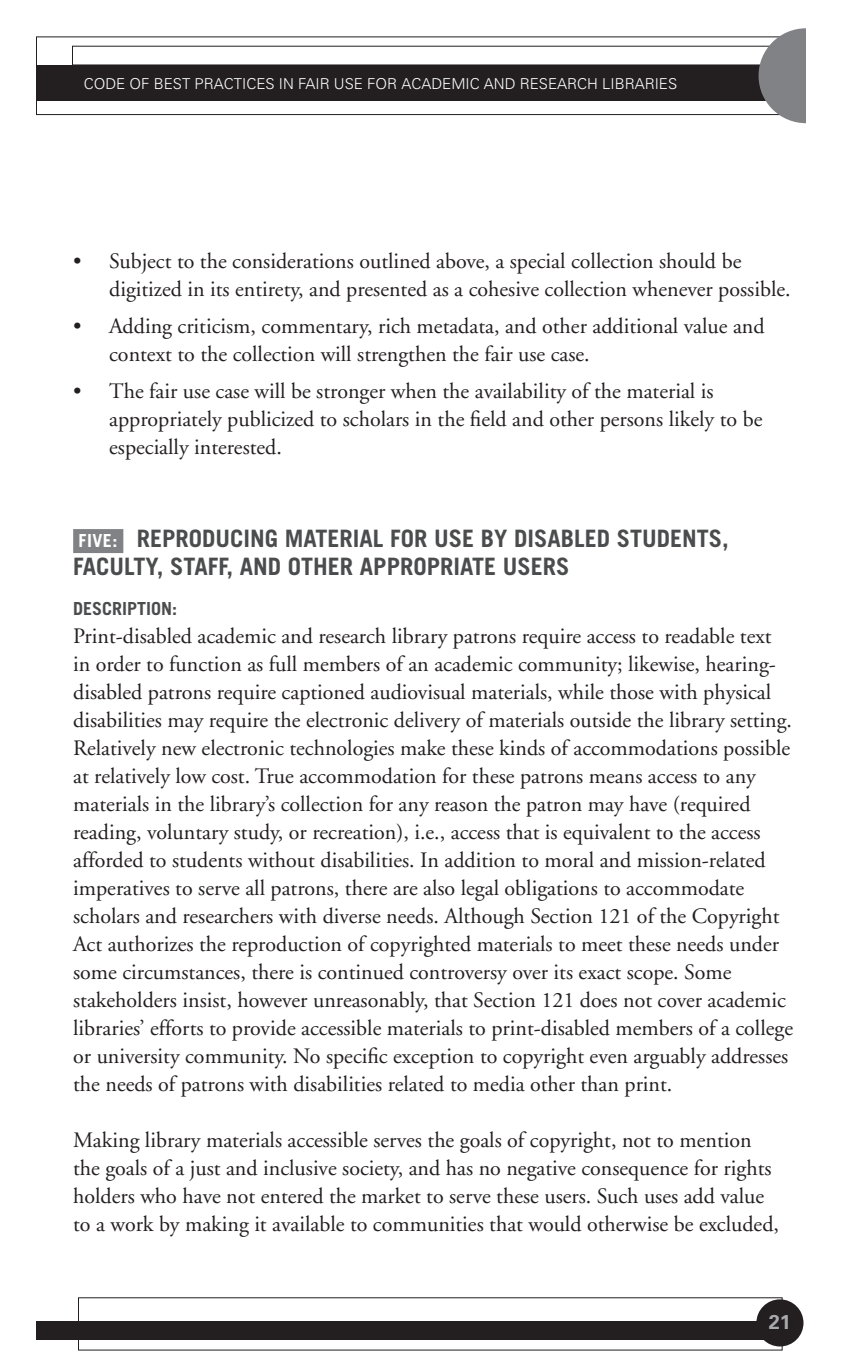
<style>
.page{position:relative;width:864px;height:1368px;background:#fff}
.page>*{position:absolute;margin:0;border:0;box-sizing:border-box;transform-origin:0 0}
.subhead-gray{font:700 24px/28px "Trade Gothic";color:#4b4c4d}
.text{font:22px/28px "Adobe Garamond";color:#231f20}
.t1{font:700 20px "Univers";color:#a8a9ad}
.text-2{font:700 18px "Trade Gothic";color:#4b4c4d}
.t2{font:300 15px "Univers";color:#fff}
.s1{font-size:18px;color:#fff}
</style>
<div class="page">
<div style="left:36px;top:65px;width:792px;height:36px;background:#231f20"></div>
<div style="left:36px;top:1321px;width:757px;height:19px;background:#231f20"></div>
<div style="left:36px;top:36px;width:756px;height:79px;border:1px solid #231f20"></div>
<div style="left:757px;top:1300px;width:46px;height:46px;background:#231f20;border-radius:50%"></div>
<div style="left:756px;top:1299px;width:47px;height:47px;border:2px solid #231f20;border-radius:50%"></div>
<div style="left:759px;top:28px;width:94px;height:95px;background:#808285;border-radius:50%"></div>
<div style="left:807px;top:11px;width:57px;height:151px;background:#fff"></div>
<div style="left:73px;top:529px;width:50px;height:24px;background:#808285"></div>
<p class="t2" style="left:84px;top:75px;width:595px">CODE OF BEST PRACTICES IN FAIR USE FOR ACADEMIC AND RESEARCH LIBRARIES</p>
<p class="text" style="left:109px;top:248px;width:683px;text-indent:-36px">• Subject to the considerations outlined above, a special collection should be digitized in its entirety, and presented as a cohesive collection whenever possible.</p>
<p class="text" style="left:109px;top:313px;width:657px;text-indent:-36px">• Adding criticism, commentary, rich metadata, and other additional value and context to the collection will strengthen the fair use case.</p>
<p class="text" style="left:109px;top:378px;width:655px;text-indent:-36px">• The fair use case will be stronger when the availability of the material is appropriately publicized to scholars in the field and other persons likely to be especially interested.</p>
<p class="subhead-gray" style="left:73px;top:524px;width:657px"><span class="s1">FIVE:</span> REPRODUCING MATERIAL FOR USE BY DISABLED STUDENTS,<br>FACULTY, STAFF, AND OTHER APPROPRIATE USERS</p>
<p class="text-2" style="left:73px;top:598px;width:106px">DESCRIPTION:</p>
<p class="text" style="left:73px;top:623px;width:721px">Print-disabled academic and research library patrons require access to readable text in order to function as full members of an academic community; likewise, hearing&shy;disabled patrons require captioned audiovisual materials, while those with physical disabilities may require the electronic delivery of materials outside the library setting.<br>Relatively new electronic technologies make these kinds of accommodations possible at relatively low cost. True accommodation for these patrons means access to any materials in the library’s collection for any reason the patron may have (required reading, voluntary study, or recreation), i.e., access that is equivalent to the access afforded to students without disabilities. In addition to moral and mission-related imperatives to serve all patrons, there are also legal obligations to accommodate scholars and researchers with diverse needs. Although Section 121 of the Copyright Act authorizes the reproduction of copyrighted materials to meet these needs under some circumstances, there is continued controversy over its exact scope. Some stakeholders insist, however unreasonably, that Section 121 does not cover academic libraries’ efforts to provide accessible materials to print-disabled members of a college or university community. No specific exception to copyright even arguably addresses the needs of patrons with disabilities related to media other than print.</p>
<p class="text" style="left:73px;top:1127px;width:707px">Making library materials accessible serves the goals of copyright, not to mention the goals of a just and inclusive society, and has no negative consequence for rights holders who have not entered the market to serve these users. Such uses add value to a work by making it available to communities that would otherwise be excluded,</p>
<p class="t1" style="left:769px;top:1310px;width:24px">21</p>
</div>
